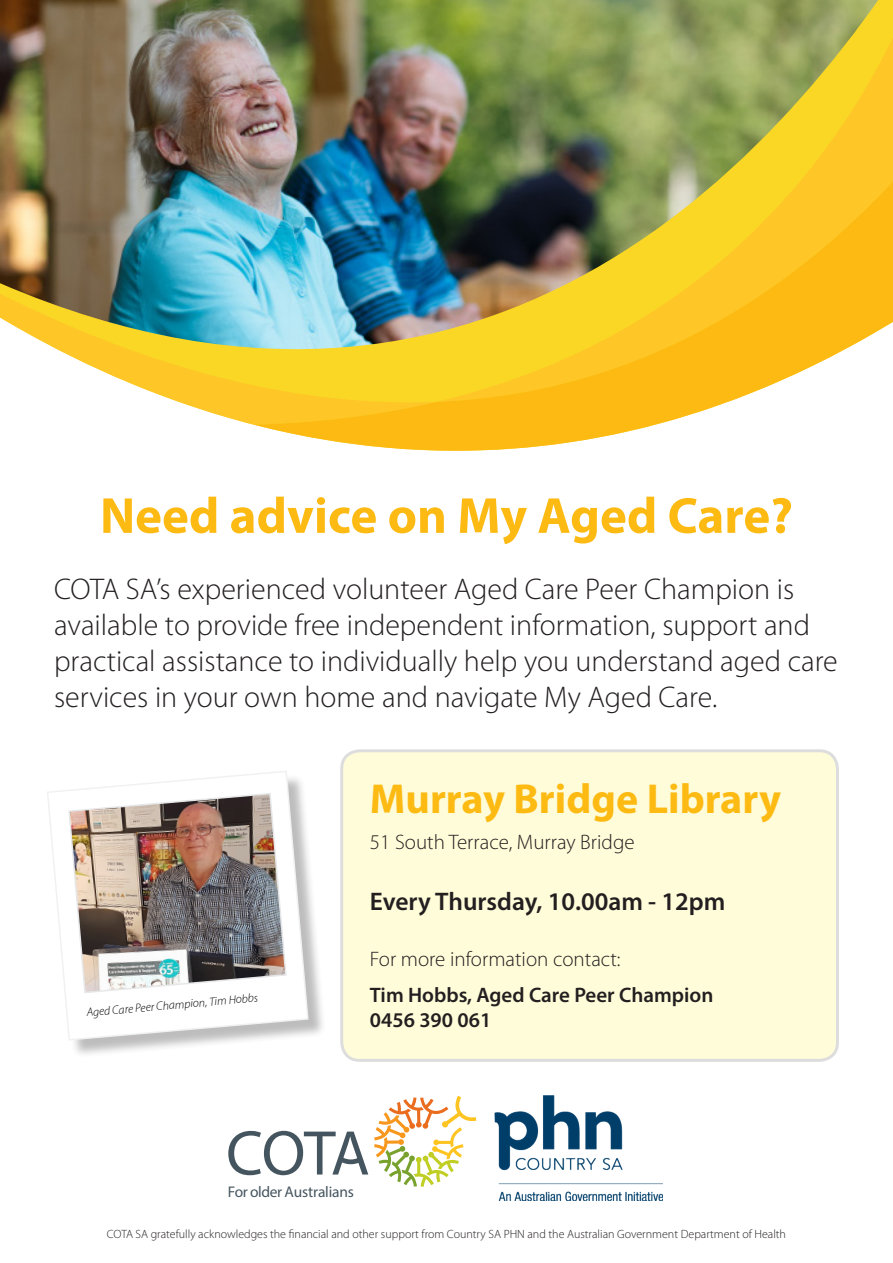
<style>
.page{position:relative;width:893px;height:1263px;background:#fff}
.page>*{position:absolute;margin:0;border:0;box-sizing:border-box;transform-origin:0 0}
.t1{font:700 51px "Myriad Pro";color:#fcba13}
.t2{font:700 42px "Myriad Pro";color:#fcba13}
.t3{font:300 30px/36px "Myriad Pro";color:#231f20}
.t4{font:600 25.5px "Myriad Pro";color:#231f20}
.t5{font:300 21px "Myriad Pro";color:#231f20}
.t6{font:600 21px "Myriad Pro";color:#231f20}
.t7{font:15.45px "Frutiger";letter-spacing:-.01em;color:#45555f}
.t8{font:300 12px "Myriad Pro";color:#231f20}
.t9{font:italic 300 12px "Myriad Pro";color:#000}
</style>
<div class="page">
<img style="left:0;top:0;width:436px;height:267px">
<svg style="left:0;top:267px;width:254px;height:158px"></svg>
<svg style="left:436px;top:0;width:457px;height:123px"></svg>
<img style="left:254px;top:123px;width:639px;height:328px">
<svg style="left:228px;top:1131px;width:140px;height:44px"></svg>
<svg style="left:374px;top:1096px;width:102px;height:91px"></svg>
<img style="left:494px;top:1096px;width:168px;height:105px">
<div style="left:342px;top:751px;width:495px;height:309px;background:#fffcd9;border-radius:18px"></div>
<div style="left:340px;top:749px;width:499px;height:313px;border:3px solid #231f20;border-radius:18px"></div>
<div style="left:50px;top:773px;width:277px;height:286px;background:#231f20;opacity:.75"></div>
<svg style="left:47px;top:771px;width:262px;height:270px"></svg>
<img style="left:68px;top:792px;width:219px;height:202px">
<p class="t1" style="left:100px;top:482px;width:694px">Need advice on My Aged Care?</p>
<p class="t3" style="left:54px;top:571px;width:785px">COTA SA’s experienced volunteer Aged Care Peer Champion is available to provide free independent information, support and practical assistance to individually help you understand aged care services in your own home and navigate My Aged Care.</p>
<p class="t9" style="left:86px;top:1006px;width:173px;rotate:-5deg">Aged Care Peer Champion, Tim Hobbs</p>
<p class="t2" style="left:370px;top:771px;width:413px">Murray Bridge Library</p>
<p class="t5" style="left:370px;top:830px;width:266px">51 South Terrace, Murray Bridge</p>
<p class="t4" style="left:370px;top:885px;width:357px">Every Thursday, 10.00am - 12pm</p>
<p class="t5" style="left:370px;top:947px;width:252px">For more information contact:</p>
<p class="t6" style="left:370px;top:982px;width:345px">Tim Hobbs, Aged Care Peer Champion</p>
<p class="t6" style="left:370px;top:1007px;width:123px">0456 390 061</p>
<p class="t7" style="left:228px;top:1182px;width:128px">For older Australians</p>
<p class="t8" style="left:107px;top:1227px;width:681px">COTA SA gratefully acknowledges the financial and other support from Country SA PHN and the Australian Government Department of Health</p>
</div>
